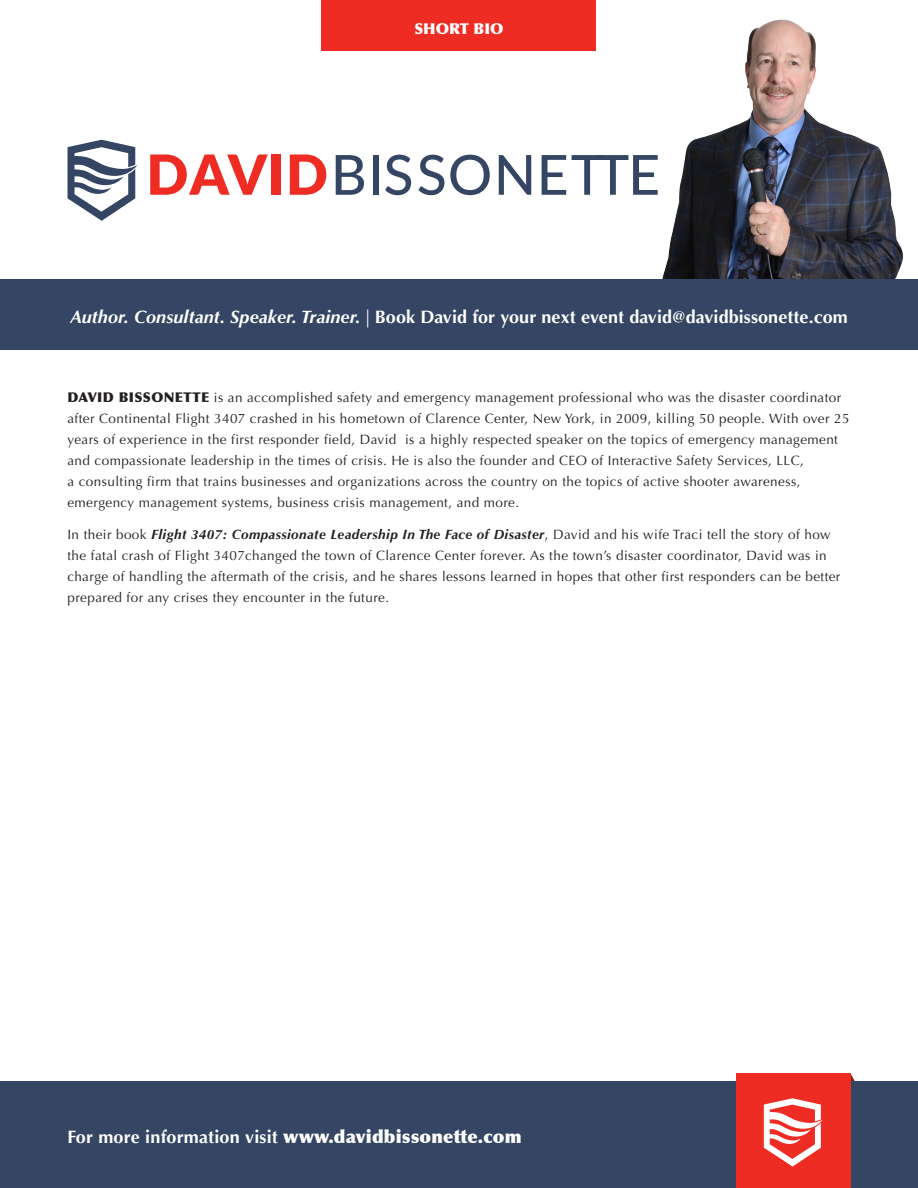
<style>
.page{position:relative;width:918px;height:1188px;background:#fff}
.page>*{position:absolute;margin:0;border:0;box-sizing:border-box;transform-origin:0 0}
.t1{font:700 18px "Optima";letter-spacing:.005em;color:#fff}
.t2{font:900 15px "Optima";color:#fff}
.t3{font:13.5px/21px "Optima";letter-spacing:.03em;color:#231f20}
.s1{font-style:italic}
.s2{font-weight:400;font-style:italic}
.s3{font-weight:900}
.s4{font-weight:700;font-style:italic}
</style>
<div class="page">
<img style="left:646px;top:19px;width:269px;height:261px">
<div style="left:322px;top:0;width:274px;height:51px;background:#ee2c23"></div>
<svg style="left:850px;top:1074px;width:5px;height:7px"></svg>
<div style="left:0;top:1081px;width:918px;height:107px;background:#344663"></div>
<svg style="left:68px;top:140px;width:69px;height:81px"></svg>
<svg style="left:150px;top:154px;width:118px;height:41px"></svg>
<div style="left:271px;top:154px;width:9px;height:41px;background:#ee2c23"></div>
<svg style="left:290px;top:154px;width:36px;height:41px"></svg>
<svg style="left:336px;top:155px;width:28px;height:40px"></svg>
<div style="left:373px;top:155px;width:6px;height:40px;background:#344663"></div>
<svg style="left:385px;top:155px;width:26px;height:40px"></svg>
<svg style="left:418px;top:155px;width:26px;height:40px"></svg>
<svg style="left:450px;top:155px;width:40px;height:40px"></svg>
<svg style="left:499px;top:155px;width:32px;height:40px"></svg>
<svg style="left:542px;top:155px;width:24px;height:40px"></svg>
<svg style="left:572px;top:155px;width:86px;height:40px"></svg>
<div style="left:736px;top:1074px;width:114px;height:114px;background:#ee2c23"></div>
<svg style="left:764px;top:1098px;width:59px;height:69px"></svg>
<div style="left:0;top:280px;width:918px;height:70px;background:#344663"></div>
<p class="t2" style="left:414px;top:20px;width:91px">SHORT BIO</p>
<p class="t1" style="left:70px;top:307px;width:779px"><span class="s1">Author. Consultant. Speaker. Trainer.</span> <span class="s2">|</span> Book David for your next event david@davidbissonette.com</p>
<p class="t3" style="left:68px;top:387px;width:784px"><span class="s3">DAVID BISSONETTE</span> is an accomplished safety and emergency management professional who was the disaster coordinator after Continental Flight 3407 crashed in his hometown of Clarence Center, New York, in 2009, killing 50 people. With over 25 years of experience in the first responder field, David is a highly respected speaker on the topics of emergency management and compassionate leadership in the times of crisis. He is also the founder and CEO of Interactive Safety Services, LLC,<br>a consulting firm that trains businesses and organizations across the country on the topics of active shooter awareness, emergency management systems, business crisis management, and more.</p>
<p class="t3" style="left:68px;top:524px;width:774px">In their book <span class="s4">Flight 3407: Compassionate Leadership In The Face of Disaster</span>, David and his wife Traci tell the story of how the fatal crash of Flight 3407changed the town of Clarence Center forever. As the town’s disaster coordinator, David was in charge of handling the aftermath of the crisis, and he shares lessons learned in hopes that other first responders can be better prepared for any crises they encounter in the future.</p>
<p class="t1" style="left:68px;top:1127px;width:456px">For more information visit <span class="s3">www.davidbissonette.com</span></p>
</div>
